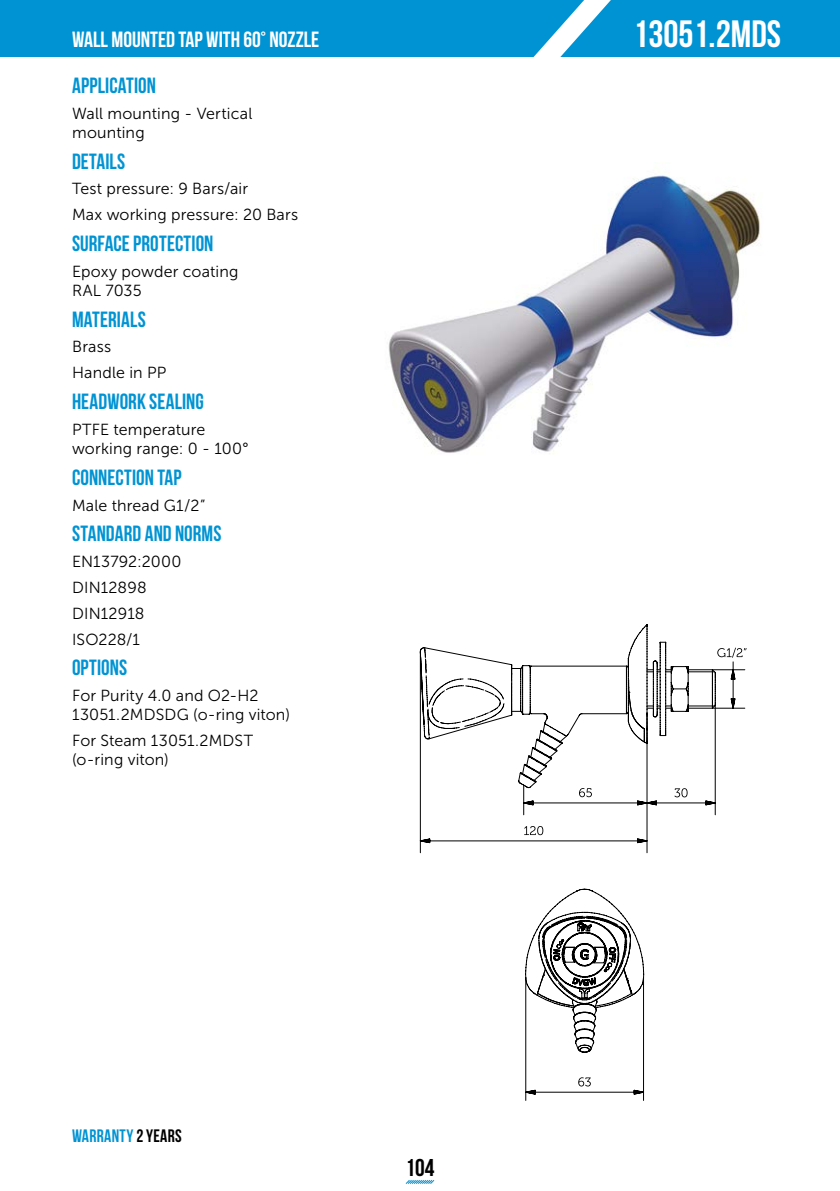
<style>
.page{position:relative;width:840px;height:1191px;background:#fff}
.page>*{position:absolute;margin:0;border:0;box-sizing:border-box;transform-origin:0 0}
.t1{font:38px "Bebas Neue";color:#fff}
.t2{font:24.2px "Bebas Neue";color:#000}
.t3{font:22px "Bebas Neue";letter-spacing:.005em;color:#0093d3}
.t4{font:22px "Bebas Neue";color:#fff}
.t5{font:18px "Bebas Neue";letter-spacing:.02em;color:#0093d3}
.t6{font:16px/19px "Museo Sans 300";letter-spacing:.01em;color:#000}
.s1{color:#000}
</style>
<div class="page">
<div style="left:0;top:0;width:839px;height:57px;background:#0093d3"></div>
<svg style="left:405px;top:1180px;width:30px;height:4px"></svg>
<svg style="left:533px;top:0;width:78px;height:57px"></svg>
<svg style="left:419px;top:624px;width:327px;height:191px"></svg>
<svg style="left:419px;top:651px;width:228px;height:202px"></svg>
<svg style="left:525px;top:888px;width:120px;height:213px"></svg>
<img style="left:388px;top:173px;width:372px;height:281px">
<h3 class="t4" style="left:72px;top:27px;width:249px">WALL MOUNTED TAP WITH 60° NOZZLE</h3>
<h3 class="t3" style="left:72px;top:73px;width:85px">APPLICATION</h3>
<p class="t6" style="left:72px;top:104px;width:182px">Wall mounting - Vertical mounting</p>
<h3 class="t3" style="left:72px;top:149px;width:55px">DETAILS</h3>
<p class="t6" style="left:72px;top:176px;width:227px;line-height:25.8px">Test pressure: 9 Bars/air<br>Max working pressure: 20 Bars</p>
<h3 class="t3" style="left:72px;top:231px;width:143px">SURFACE PROTECTION</h3>
<p class="t6" style="left:72px;top:262px;width:168px">Epoxy powder coating<br>RAL 7035</p>
<h3 class="t3" style="left:72px;top:307px;width:75px">MATERIALS</h3>
<p class="t6" style="left:72px;top:334px;width:96px;line-height:25.8px">Brass<br>Handle in PP</p>
<h3 class="t3" style="left:72px;top:389px;width:133px">HEADWORK SEALING</h3>
<p class="t6" style="left:72px;top:420px;width:178px">PTFE temperature working range: 0 - 100°</p>
<h3 class="t3" style="left:72px;top:465px;width:111px">CONNECTION TAP</h3>
<p class="t6" style="left:72px;top:495px;width:135px">Male thread G1/2”</p>
<h3 class="t3" style="left:72px;top:521px;width:151px">STANDARD AND NORMS</h3>
<p class="t6" style="left:72px;top:549px;width:111px;line-height:25.8px">EN13792:2000<br>DIN12898<br>DIN12918<br>ISO228/1</p>
<h3 class="t3" style="left:72px;top:656px;width:57px">OPTIONS</h3>
<p class="t6" style="left:72px;top:686px;width:219px">For Purity 4.0 and O2-H2<br>13051.2MDSDG (o-ring viton)</p>
<p class="t6" style="left:72px;top:731px;width:182px">For Steam 13051.2MDST (o-ring viton)</p>
<p class="t5" style="left:72px;top:1126px;width:111px">WARRANTY<span class="s1">2 YEARS</span></p>
<h2 class="t2" style="left:405px;top:1154px;width:30px">104</h2>
<h1 class="t1" style="left:633px;top:13px;width:149px">13051.2MDS</h1>
</div>
